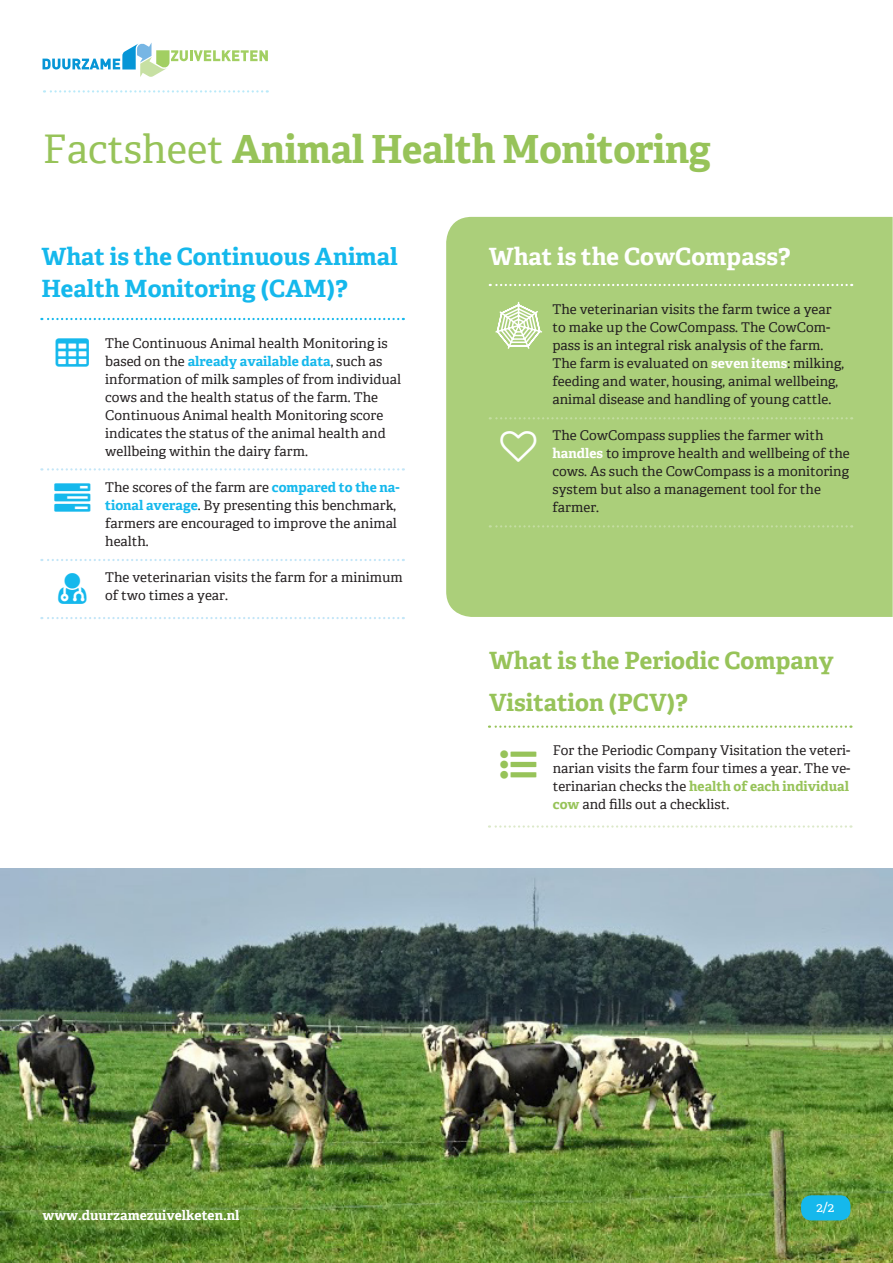
<style>
.page{position:relative;width:893px;height:1263px;background:#fff}
.page>*{position:absolute;margin:0;border:0;box-sizing:border-box;transform-origin:0 0}
.t1{font:700 39px "Adelle";letter-spacing:-.01em;color:#97c359}
.t2{font:700 24px/31.5px "Adelle";color:#15b8ec}
.t3{font:700 24px/41.8px "Adelle";color:#97c359}
.t4{font:700 24px "Adelle";color:#fff}
.t5{font:13.5px/18px "Adelle";color:#231f20}
.t6{font:700 13.5px "Adelle";color:#fff}
.t7{font:13.5px "Adelle";color:#fff}
.s1{font-weight:400;font-size:39.6px}
.s2{font-weight:700;color:#15b8ec}
.s3{font-weight:700;color:#fff}
.s4{font-weight:700;color:#97c359}
</style>
<div class="page">
<img style="left:0;top:868px;width:893px;height:395px">
<div style="left:446px;top:217px;width:447px;height:400px;background:#abcf7a"></div>
<svg style="left:490px;top:525px;width:362px;height:2px"></svg>
<svg style="left:490px;top:417px;width:362px;height:2px"></svg>
<svg style="left:490px;top:284px;width:362px;height:2px"></svg>
<div style="left:801px;top:1195px;width:49px;height:25px;background:#15b8ec;border-radius:11px"></div>
<svg style="left:43px;top:43px;width:225px;height:34px"></svg>
<svg style="left:44px;top:90px;width:224px;height:3px"></svg>
<svg style="left:41px;top:468px;width:363px;height:2px"></svg>
<svg style="left:41px;top:559px;width:363px;height:2px"></svg>
<svg style="left:41px;top:617px;width:363px;height:2px"></svg>
<svg style="left:41px;top:318px;width:363px;height:2px"></svg>
<svg style="left:489px;top:725px;width:362px;height:3px"></svg>
<svg style="left:489px;top:825px;width:362px;height:3px"></svg>
<svg style="left:494px;top:301px;width:49px;height:49px"></svg>
<svg style="left:500px;top:431px;width:36px;height:31px"></svg>
<p class="t1" style="left:43px;top:125px;width:669px"><span class="s1">Factsheet</span> Animal Health Monitoring</p>
<p class="t2" style="left:41px;top:241px;width:358px">What is the Continuous Animal<br>Health Monitoring (CAM)?</p>
<p class="t5" style="left:105px;top:334px;width:298px">The Continuous Animal health Monitoring is based on the <span class="s2">already available data</span>, such as information of milk samples of from individual cows and the health status of the farm. The Continuous Animal health Monitoring score indicates the status of the animal health and wellbeing within the dairy farm.</p>
<p class="t5" style="left:105px;top:478px;width:296px">The scores of the farm are <span class="s2">compared to the na&shy;tional average</span>. By presenting this benchmark, farmers are encouraged to improve the animal health.</p>
<p class="t5" style="left:105px;top:568px;width:299px">The veterinarian visits the farm for a minimum of two times a year.</p>
<p class="t4" style="left:489px;top:242px;width:303px">What is the CowCompass?</p>
<p class="t5" style="left:552px;top:300px;width:293px">The veterinarian visits the farm twice a year to make up the CowCompass. The CowCom&shy;pass is an integral risk analysis of the farm.<br>The farm is evaluated on <span class="s3">seven items</span>: milking, feeding and water, housing, animal wellbeing, animal disease and handling of young cattle.</p>
<p class="t5" style="left:552px;top:426px;width:299px">The CowCompass supplies the farmer with <span class="s3">handles</span> to improve health and wellbeing of the cows. As such the CowCompass is a monitoring system but also a management tool for the farmer.</p>
<p class="t3" style="left:489px;top:639px;width:346px">What is the Periodic Company<br>Visitation (PCV)?</p>
<p class="t5" style="left:553px;top:741px;width:299px;text-align:justify">For the Periodic Company Visitation the veteri&shy;narian visits the farm four times a year. The ve&shy;terinarian checks the <span class="s4">health of each individual cow</span> and fills out a checklist.</p>
<p class="t6" style="left:43px;top:1207px;width:198px">www.duurzamezuivelketen.nl</p>
<p class="t7" style="left:816px;top:1199px;width:19px">2/2</p>
</div>
